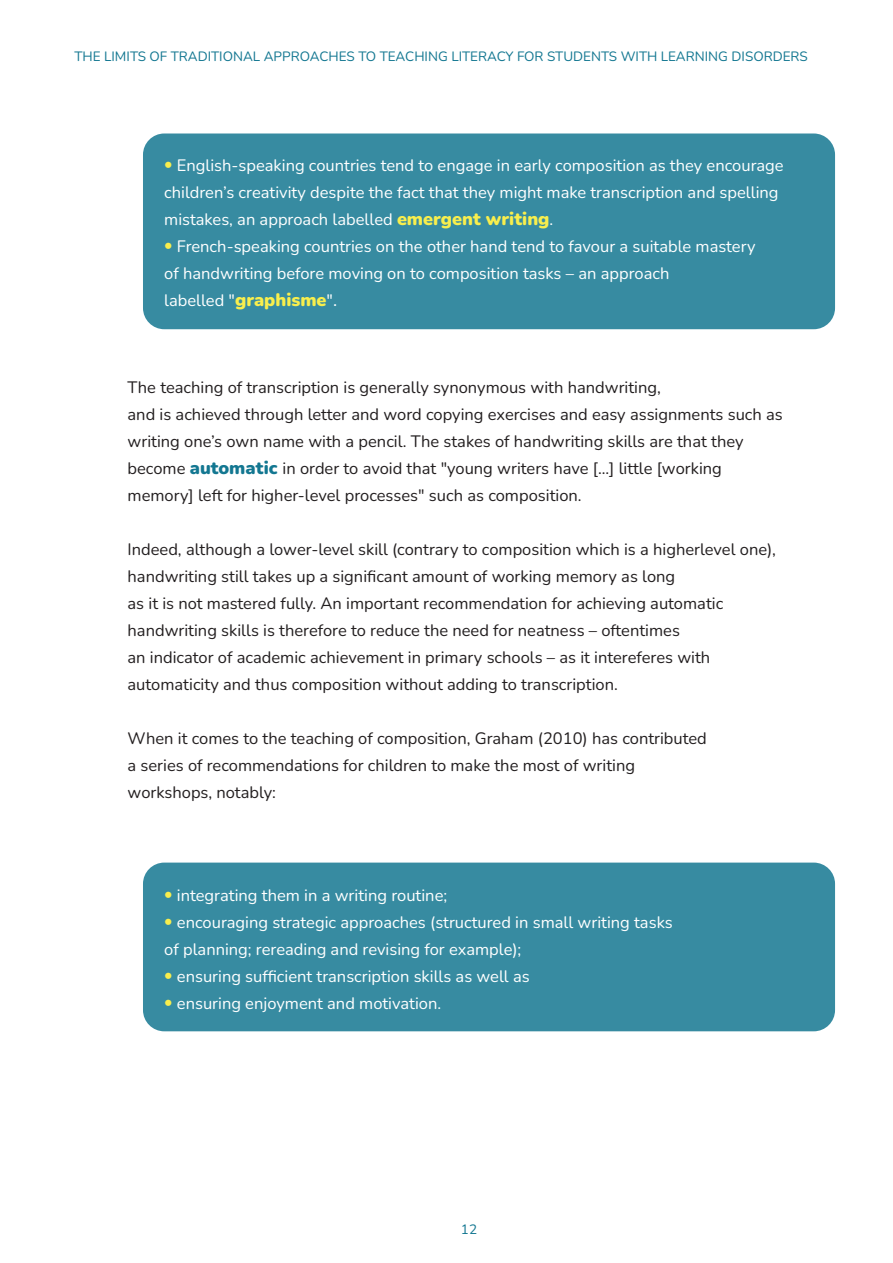
<style>
.page{position:relative;width:893px;height:1263px;background:#fff}
.page>*{position:absolute;margin:0;border:0;box-sizing:border-box;transform-origin:0 0}
.Current_text{font:16.5px/27px "Nunito";color:#231f20}
.t1{font:16.5px/27px "Nunito";color:#fff}
.t2{font:13.5px "Nunito";color:#137791}
.s1{font-family:"Museo Sans Rounded 300";font-size:18px;color:#f7ec2e}
.s2{font-weight:900;font-size:18px;color:#f7ec2e}
.s3{font-size:18px}
.s4{font-weight:900;font-size:18px;color:#137791}
</style>
<div class="page">
<div style="left:143px;top:133px;width:692px;height:196px;background:#378ba1;border-radius:21px"></div>
<div style="left:143px;top:862px;width:692px;height:169px;background:#378ba1;border-radius:21px"></div>
<p class="t2" style="left:74px;top:47px;width:735px">THE LIMITS OF TRADITIONAL APPROACHES TO TEACHING LITERACY FOR STUDENTS WITH LEARNING DISORDERS</p>
<p class="t1" style="left:164px;top:152px;width:621px"><span class="s1">∞</span> English-speaking countries tend to engage in early composition as they encourage children’s creativity despite the fact that they might make transcription and spelling mistakes, an approach labelled <span class="s2">emergent writing</span>.<br><span class="s1">∞</span> French-speaking countries on the other hand tend to favour a suitable mastery<br>of handwriting before moving on to composition tasks – an approach<br>labelled "<span class="s2">graphisme</span>"<span class="s3">.</span></p>
<p class="Current_text" style="left:128px;top:373px;width:535px">The teaching of transcription is generally synonymous with handwriting,</p>
<p class="Current_text" style="left:128px;top:400px;width:657px">and is achieved through letter and word copying exercises and easy assignments such as</p>
<p class="Current_text" style="left:128px;top:427px;width:617px">writing one’s own name with a pencil. The stakes of handwriting skills are that they</p>
<p class="Current_text" style="left:128px;top:454px;width:596px">become <span class="s4">automatic</span> in order to avoid that "young writers have [...] little [working</p>
<p class="Current_text" style="left:128px;top:481px;width:456px">memory] left for higher-level processes" such as composition.</p>
<p class="Current_text" style="left:128px;top:535px;width:650px">Indeed, although a lower-level skill (contrary to composition which is a higherlevel one), handwriting still takes up a significant amount of working memory as long</p>
<p class="Current_text" style="left:128px;top:589px;width:597px">as it is not mastered fully. An important recommendation for achieving automatic</p>
<p class="Current_text" style="left:128px;top:616px;width:554px">handwriting skills is therefore to reduce the need for neatness – oftentimes</p>
<p class="Current_text" style="left:128px;top:643px;width:584px">an indicator of academic achievement in primary schools – as it intereferes with</p>
<p class="Current_text" style="left:128px;top:670px;width:492px">automaticity and thus composition without adding to transcription.</p>
<p class="Current_text" style="left:128px;top:724px;width:581px">When it comes to the teaching of composition, Graham (2010) has contributed</p>
<p class="Current_text" style="left:128px;top:751px;width:509px">a series of recommendations for children to make the most of writing</p>
<p class="Current_text" style="left:128px;top:778px;width:150px">workshops, notably:</p>
<p class="t1" style="left:164px;top:881px;width:510px"><span class="s1">∞</span> integrating them in a writing routine;<br><span class="s1">∞</span> encouraging strategic approaches (structured in small writing tasks of planning; rereading and revising for example);<br><span class="s1">∞</span> ensuring sufficient transcription skills as well as<br><span class="s1">∞</span> ensuring enjoyment and motivation.</p>
<p class="t2" style="left:461px;top:1220px;width:18px">12</p>
</div>
